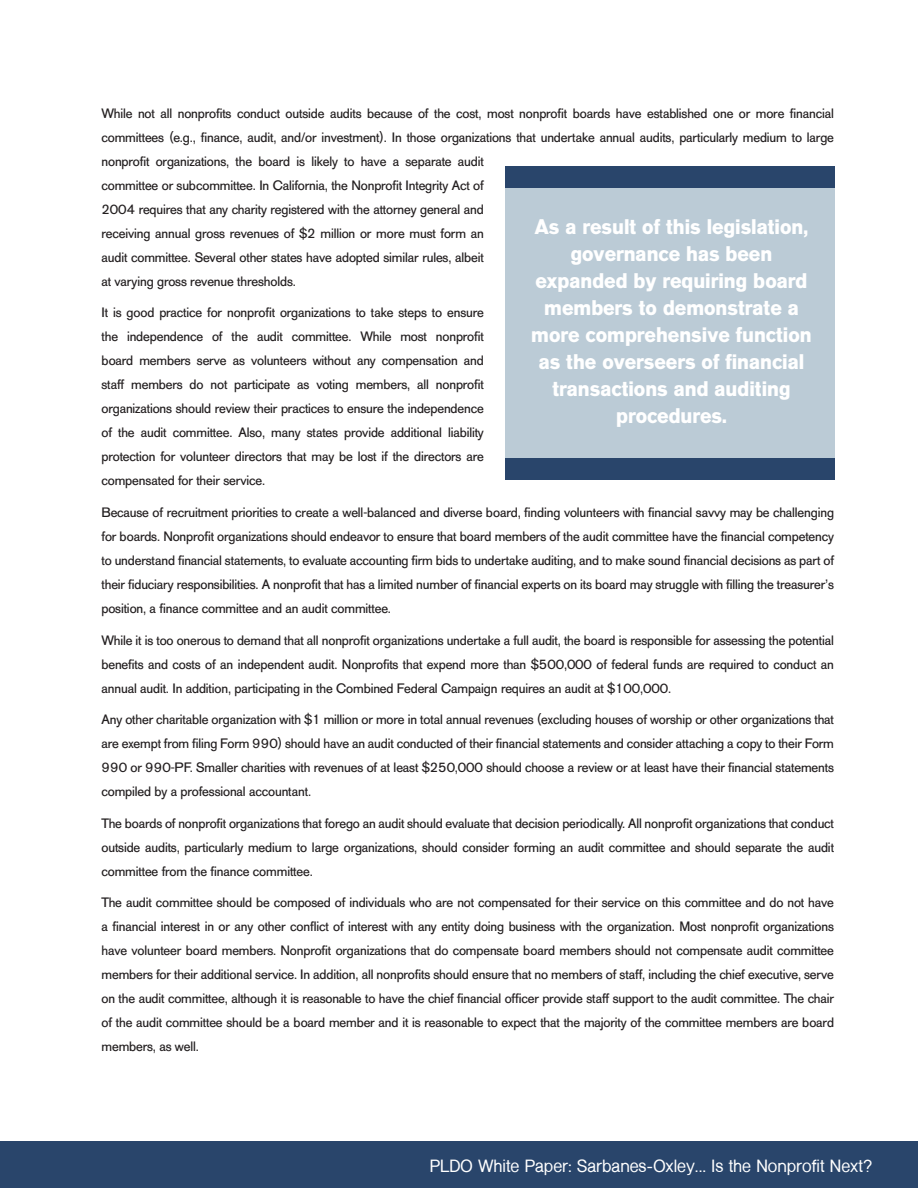
<style>
.page{position:relative;width:918px;height:1188px;background:#fff}
.page>*{position:absolute;margin:0;border:0;box-sizing:border-box;transform-origin:0 0}
.t1{font:700 21px/27px "AG Old Face";color:#fff;text-align:center}
.t2{font:700 16.5px "Shree Dev 0714";color:#fff}
.t3{font:13.5px/24px "AG Old Face";letter-spacing:-.01em;color:#231f20;text-align:justify}
</style>
<div class="page">
<div style="left:0;top:1142px;width:918px;height:46px;background:#29456b"></div>
<div style="left:505px;top:167px;width:330px;height:294px;background:#bbcbd6"></div>
<div style="left:506px;top:166px;width:329px;height:22px;background:#29456b"></div>
<div style="left:506px;top:458px;width:329px;height:22px;background:#29456b"></div>
<p class="t3" style="left:102px;top:101px;width:734px;text-align:left">While not all nonprofits conduct outside audits because of the cost, most nonprofit boards have established one or more financial committees (e.g., finance, audit, and/or investment). In those organizations that undertake annual audits, particularly medium to large nonprofit organizations, the board is likely to have a separate audit<br>committee or subcommittee. In California, the Nonprofit Integrity Act of<br>2004 requires that any charity registered with the attorney general and<br>receiving annual gross revenues of $2 million or more must form an<br>audit committee. Several other states have adopted similar rules, albeit<br>at varying gross revenue thresholds.</p>
<p class="t3" style="left:102px;top:301px;width:384px">It is good practice for nonprofit organizations to take steps to ensure the independence of the audit committee. While most nonprofit board members serve as volunteers without any compensation and staff members do not participate as voting members, all nonprofit organizations should review their practices to ensure the independence of the audit committee. Also, many states provide additional liability protection for volunteer directors that may be lost if the directors are compensated for their service.</p>
<p class="t3" style="left:102px;top:501px;width:734px">Because of recruitment priorities to create a well-balanced and diverse board, finding volunteers with financial savvy may be challenging for boards. Nonprofit organizations should endeavor to ensure that board members of the audit committee have the financial competency to understand financial statements, to evaluate accounting firm bids to undertake auditing, and to make sound financial decisions as part of their fiduciary responsibilities. A nonprofit that has a limited number of financial experts on its board may struggle with filling the treasurer’s position, a finance committee and an audit committee.</p>
<p class="t3" style="left:102px;top:628px;width:734px">While it is too onerous to demand that all nonprofit organizations undertake a full audit, the board is responsible for assessing the potential benefits and costs of an independent audit. Nonprofits that expend more than $500,000 of federal funds are required to conduct an annual audit. In addition, participating in the Combined Federal Campaign requires an audit at $100,000.</p>
<p class="t3" style="left:102px;top:708px;width:734px">Any other charitable organization with $1 million or more in total annual revenues (excluding houses of worship or other organizations that are exempt from filing Form 990) should have an audit conducted of their financial statements and consider attaching a copy to their Form 990 or 990-PF. Smaller charities with revenues of at least $250,000 should choose a review or at least have their financial statements compiled by a professional accountant.</p>
<p class="t3" style="left:102px;top:811px;width:734px">The boards of nonprofit organizations that forego an audit should evaluate that decision periodically. All nonprofit organizations that conduct outside audits, particularly medium to large organizations, should consider forming an audit committee and should separate the audit committee from the finance committee.</p>
<p class="t3" style="left:102px;top:891px;width:734px">The audit committee should be composed of individuals who are not compensated for their service on this committee and do not have a financial interest in or any other conflict of interest with any entity doing business with the organization. Most nonprofit organizations have volunteer board members. Nonprofit organizations that do compensate board members should not compensate audit committee members for their additional service. In addition, all nonprofits should ensure that no members of staff, including the chief executive, serve on the audit committee, although it is reasonable to have the chief financial officer provide staff support to the audit committee. The chair of the audit committee should be a board member and it is reasonable to expect that the majority of the committee members are board members, as well.</p>
<p class="t1" style="left:531px;top:213px;width:282px">As a result of this legislation, governance has been expanded by requiring board members to demonstrate a more comprehensive function as the overseers of financial transactions and auditing procedures.</p>
<p class="t2" style="left:430px;top:1157px;width:444px">PLDO White Paper: Sarbanes-Oxley... Is the Nonprofit Next?</p>
</div>
